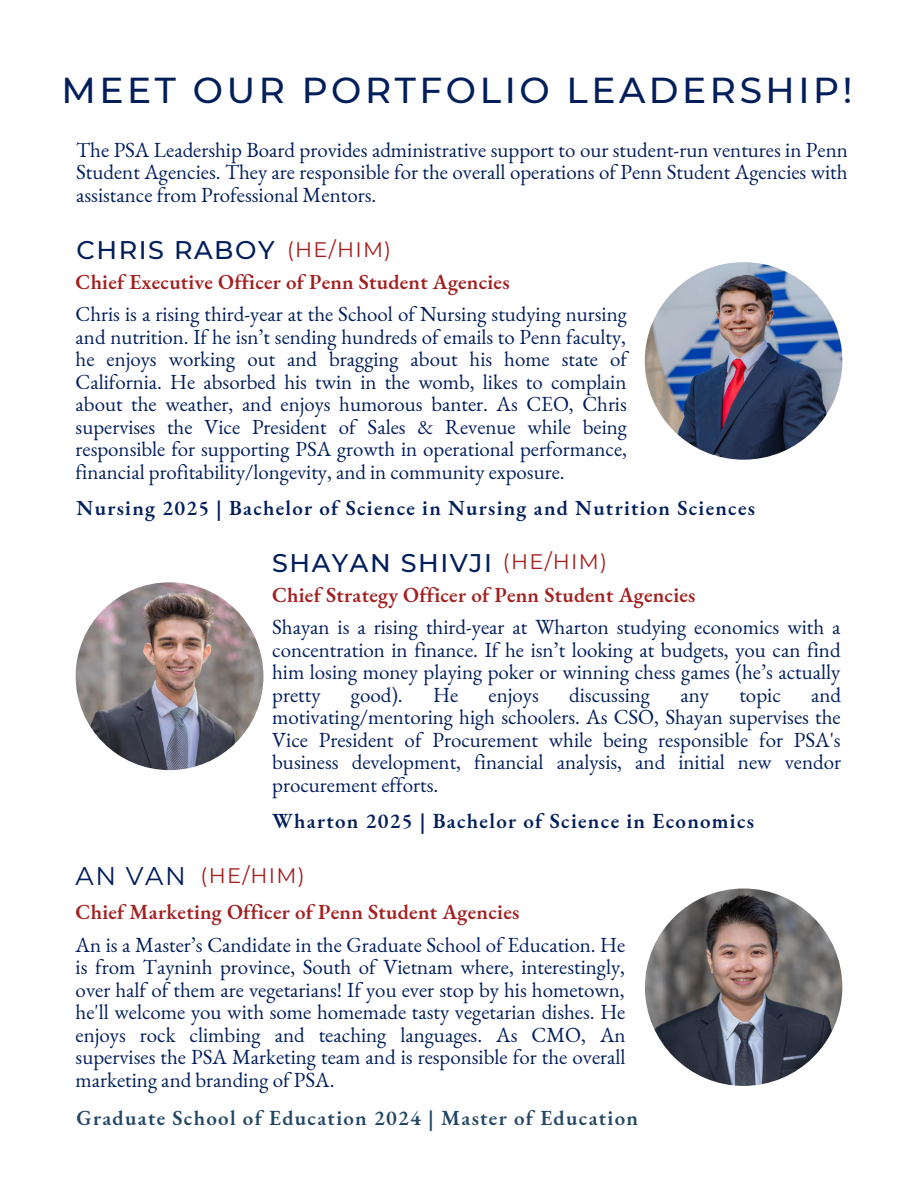
<style>
.page{position:relative;width:918px;height:1188px;background:#fff}
.page>*{position:absolute;margin:0;border:0;box-sizing:border-box;transform-origin:0 0}
.t1{font:500 36px "Montserrat";letter-spacing:.1em;color:#021e5b}
.t2{font:500 25.5px "Montserrat";letter-spacing:.06em;color:#021e5b}
.t3{font:25.5px "Montserrat";color:#021e5b}
.t4{font:21px/22.5px "EB Garamond";color:#021e5b;text-align:justify}
.t5{font:600 21px "EB Garamond";letter-spacing:.01em;color:#a22020}
.t6{font:600 21px "EB Garamond";letter-spacing:.06em;color:#021e5b}
.t7{font:600 21px "EB Garamond";letter-spacing:.06em;color:#224664}
.t8{font:21px "Montserrat";letter-spacing:.06em;color:#a22020}
</style>
<div class="page">
<img style="left:645px;top:262px;width:197px;height:198px;border-radius:50%">
<img style="left:76px;top:582px;width:187px;height:188px;border-radius:50%">
<img style="left:645px;top:889px;width:197px;height:197px;border-radius:50%">
<p class="t1" style="left:62px;top:68px;width:792px">MEET OUR PORTFOLIO LEADERSHIP!</p>
<p class="t4" style="left:76px;top:138px;width:773px">The PSA Leadership Board provides administrative support to our student-run ventures in Penn Student Agencies. They are responsible for the overall operations of Penn Student Agencies with assistance from Professional Mentors.</p>
<p class="t2" style="left:77px;top:235px;width:199px">CHRIS RABOY</p>
<p class="t8" style="left:287px;top:237px;width:106px">(HE/HIM)</p>
<p class="t5" style="left:76px;top:268px;width:435px">Chief Executive Officer of Penn Student Agencies</p>
<p class="t4" style="left:76px;top:303px;width:553px">Chris is a rising third-year at the School of Nursing studying nursing and nutrition. If he isn’t sending hundreds of emails to Penn faculty, he enjoys working out and bragging about his home state of California. He absorbed his twin in the womb, likes to complain about the weather, and enjoys humorous banter. As CEO, Chris supervises the Vice President of Sales &amp; Revenue while being responsible for supporting PSA growth in operational performance, financial profitability/longevity, and in community exposure.</p>
<p class="t6" style="left:77px;top:494px;width:680px">Nursing 2025 | Bachelor of Science in Nursing and Nutrition Sciences</p>
<p class="t2" style="left:272px;top:548px;width:221px">SHAYAN SHIVJI</p>
<p class="t8" style="left:503px;top:548px;width:106px">(HE/HIM)</p>
<p class="t5" style="left:272px;top:580px;width:425px">Chief Strategy Officer of Penn Student Agencies</p>
<p class="t4" style="left:272px;top:616px;width:570px">Shayan is a rising third-year at Wharton studying economics with a concentration in finance. If he isn’t looking at budgets, you can find him losing money playing poker or winning chess games (he’s actually pretty</p>
<p class="t4" style="left:351px;top:683px;width:53px">good).</p>
<p class="t4" style="left:433px;top:683px;width:27px">He</p>
<p class="t4" style="left:489px;top:683px;width:52px">enjoys</p>
<p class="t4" style="left:569px;top:683px;width:82px">discussing</p>
<p class="t4" style="left:680px;top:683px;width:30px">any</p>
<p class="t4" style="left:739px;top:683px;width:43px">topic</p>
<p class="t4" style="left:272px;top:683px;width:571px;text-indent:539px">and motivating/mentoring high schoolers. As CSO, Shayan supervises the Vice President of Procurement while being responsible for PSA's business development, financial analysis, and initial new vendor procurement efforts.</p>
<p class="t6" style="left:272px;top:807px;width:484px">Wharton 2025 | Bachelor of Science in Economics</p>
<p class="t3" style="left:76px;top:861px;width:112px">AN VAN</p>
<p class="t8" style="left:201px;top:863px;width:106px">(HE/HIM)</p>
<p class="t5" style="left:76px;top:898px;width:445px">Chief Marketing Officer of Penn Student Agencies</p>
<p class="t4" style="left:76px;top:933px;width:552px">An is a Master’s Candidate in the Graduate School of Education. He is from Tayninh province, South of Vietnam where, interestingly, over half of them are vegetarians! If you ever stop by his hometown, he'll welcome you with some homemade tasty vegetarian dishes. He enjoys rock climbing and teaching languages. As CMO, An supervises the PSA Marketing team and is responsible for the overall marketing and branding of PSA.</p>
<p class="t7" style="left:77px;top:1103px;width:563px">Graduate School of Education 2024 | Master of Education</p>
</div>
